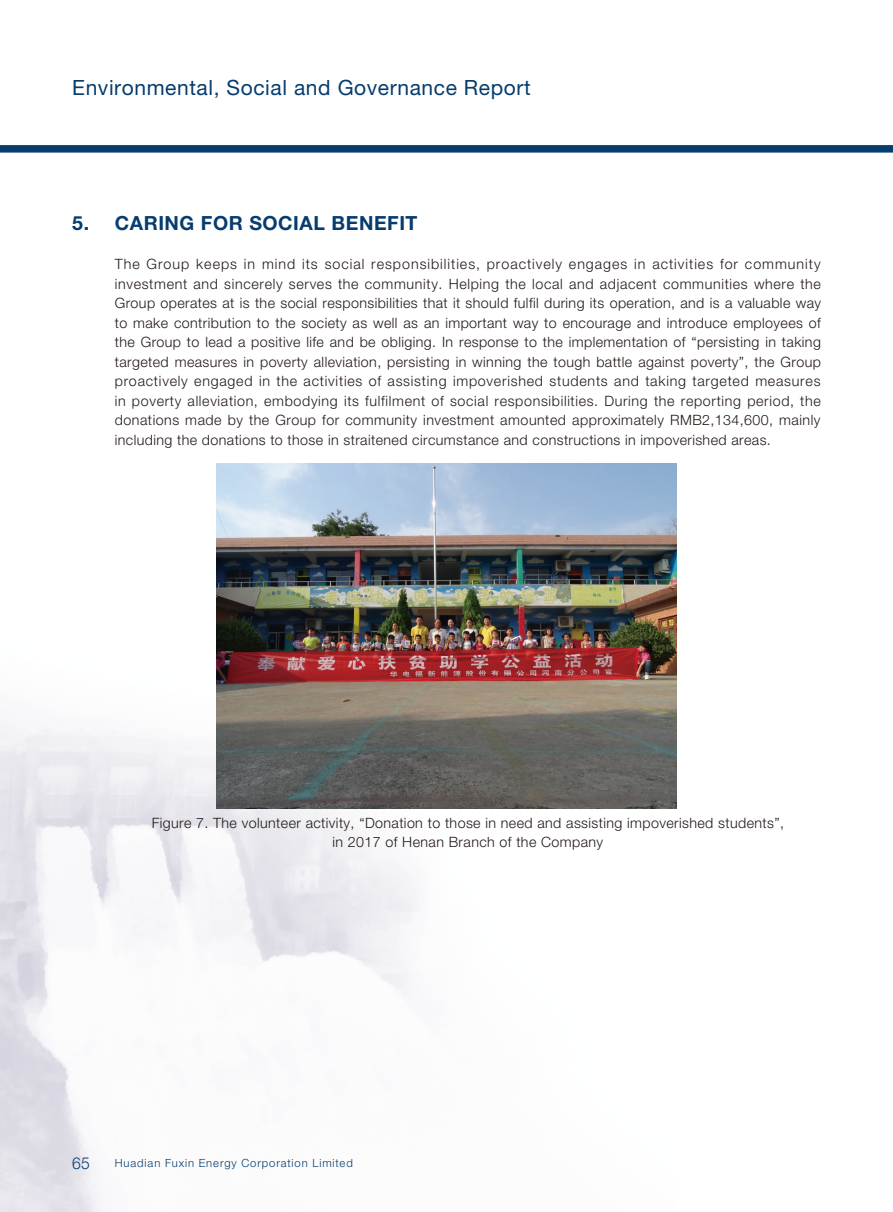
<style>
.page{position:relative;width:893px;height:1212px;background:#fff}
.page>*{position:absolute;margin:0;border:0;box-sizing:border-box;transform-origin:0 0}
.t1{font:21px "Helvetica Neue LT Std";letter-spacing:.03em;color:#063c6e}
.t2{font:700 19.5px "Helvetica Neue LT Std";letter-spacing:.03em;color:#063c6e}
.t3{font:300 16.5px "Helvetica Neue LT Std";color:#063c6e;scale:.95 1}
.t4{font:300 14.25px/19.5px "Helvetica Neue LT Std";letter-spacing:.03em;color:#231916}
.t5{font:300 14.25px "Helvetica Neue LT Std";letter-spacing:.07em;color:#231916}
.t6{font:300 11.25px "Helvetica Neue LT Std";letter-spacing:.08em;color:#063c6e}
</style>
<div class="page">
<img style="left:0;top:463px;width:676px;height:749px">
<div style="left:0;top:145px;width:893px;height:8px;background:#063c6e"></div>
<img style="left:217px;top:464px;width:459px;height:344px">
<h1 class="t1" style="left:72px;top:75px;width:460px">Environmental, Social and Governance Report</h1>
<h2 class="t2" style="left:72px;top:211px;width:18px">5.</h2>
<h2 class="t2" style="left:115px;top:211px;width:304px">CARING FOR SOCIAL BENEFIT</h2>
<p class="t4" style="left:147px;top:254px;width:44px">Group</p>
<p class="t4" style="left:115px;top:254px;width:708px">The<br>investment and sincerely serves the community. Helping the local and adjacent communities where the Group operates at is the social responsibilities that it should fulfil during its operation, and is a valuable way to make contribution to the society as well as an important way to encourage and introduce employees of the Group to lead a positive life and be obliging. In response to the implementation of “persisting in taking targeted measures in poverty alleviation, persisting in winning the tough battle against poverty ,” the Group proactively engaged in the activities of assisting impoverished students and taking targeted measures in poverty alleviation, embodying its fulfilment of social responsibilities. During the reporting period, the donations made by the Group for community investment amounted approximately RMB2,134,600, mainly including the donations to those in straitened circumstance and constructions in impoverished areas.</p>
<p class="t4" style="left:196px;top:254px;width:42px">keeps</p>
<p class="t4" style="left:244px;top:254px;width:13px">in</p>
<p class="t4" style="left:262px;top:254px;width:35px">mind</p>
<p class="t4" style="left:302px;top:254px;width:17px">its</p>
<p class="t4" style="left:325px;top:254px;width:41px">social</p>
<p class="t5" style="left:371px;top:255px;width:110px">responsibilities,</p>
<p class="t5" style="left:487px;top:255px;width:77px">proactively</p>
<p class="t4" style="left:634px;top:254px;width:13px">in</p>
<p class="t5" style="left:652px;top:255px;width:62px">activities</p>
<p class="t4" style="left:720px;top:254px;width:20px">for</p>
<p class="t5" style="left:745px;top:255px;width:77px">community</p>
<p class="t5" style="left:569px;top:255px;width:60px">engages</p>
<p class="t4" style="left:152px;top:813px;width:634px;text-align:center">Figure 7. The volunteer activity, “Donation to those in need and assisting impoverished students ,“ in 2017 of Henan Branch of the Company</p>
<p class="t3" style="left:72px;top:1153px;width:20px">65</p>
<p class="t6" style="left:115px;top:1156px;width:240px">Huadian Fuxin Energy Corporation Limited</p>
</div>
